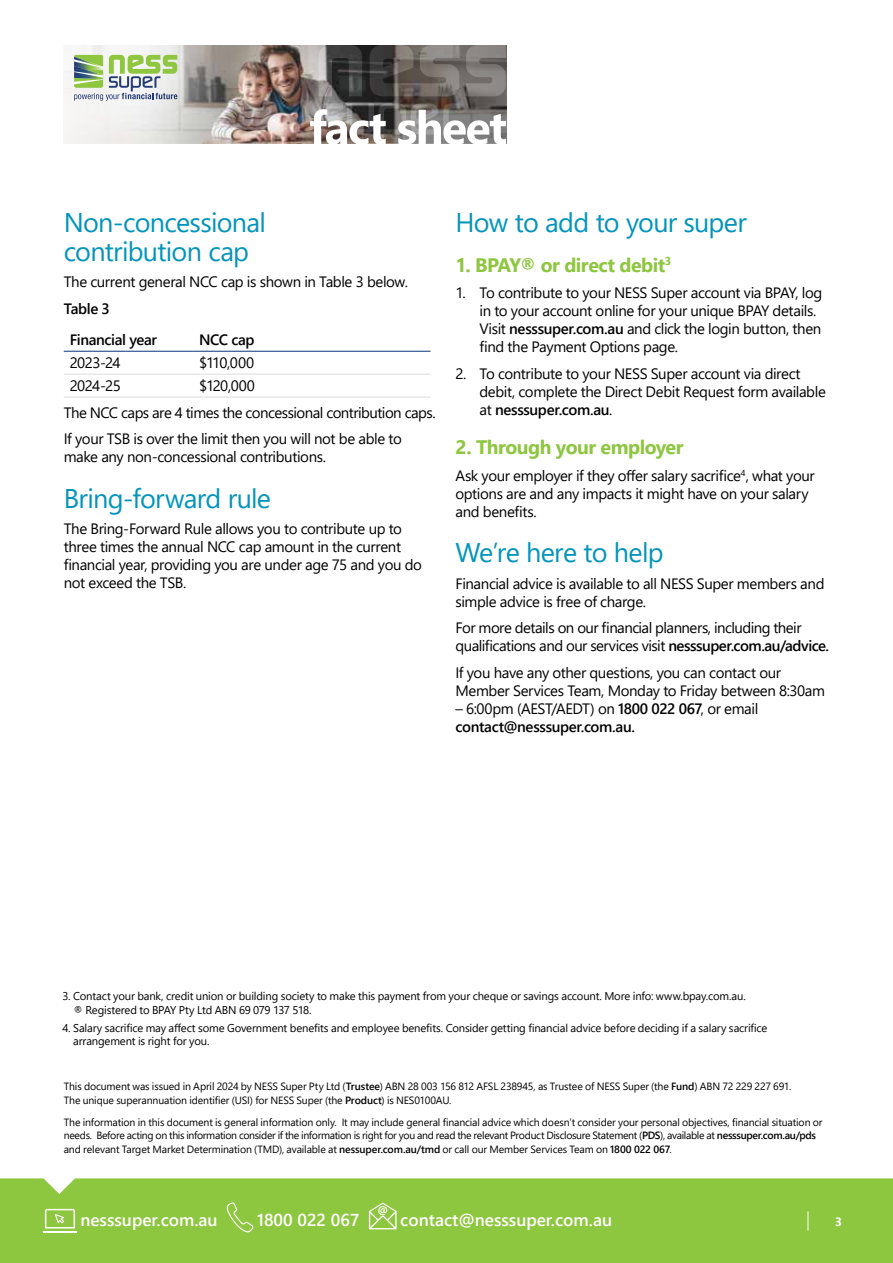
<style>
.page{position:relative;width:893px;height:1263px;background:#fff}
.page>*{position:absolute;margin:0;border:0;box-sizing:border-box;transform-origin:0 0}
.t1{font:27px/28.5px "Segoe UI";letter-spacing:-.025em;color:#0394bb}
.t2{font:700 19.5px "Segoe UI";letter-spacing:-.025em;color:#8dc63f}
.t3{font:600 17.25px "Segoe UI";color:#fff}
.t4{font:15px/18px "Segoe UI";letter-spacing:-.025em;color:#000}
.t5{font:600 15px/31.3px "Segoe UI";letter-spacing:-.025em;color:#000}
.t6{font:700 12px "Segoe UI";color:#fff}
.t7{font:11.25px/13.5px "Segoe UI";letter-spacing:-.015em;color:#000}
.t8{font:10.5px/13.5px "Segoe UI";letter-spacing:-.015em;color:#000}
.s1{font-weight:600}
.s2{font-weight:400}
</style>
<div class="page">
<div style="left:0;top:1178px;width:893px;height:85px;background:#8dc63f"></div>
<svg style="left:808px;top:1211px;width:1px;height:19px"></svg>
<hr style="left:43px;top:1231px;width:34px;height:1px;background:#fff">
<svg style="left:45px;top:1209px;width:30px;height:19px"></svg>
<svg style="left:227px;top:1202px;width:26px;height:30px"></svg>
<svg style="left:369px;top:1203px;width:28px;height:26px"></svg>
<hr style="left:64px;top:374px;width:129px;height:1px;background:#dcddde">
<hr style="left:193px;top:374px;width:237px;height:1px;background:#dcddde">
<hr style="left:64px;top:397px;width:129px;height:1px;background:#dcddde">
<hr style="left:193px;top:397px;width:237px;height:1px;background:#dcddde">
<hr style="left:64px;top:351px;width:129px;height:1px;background:#06357a">
<hr style="left:193px;top:351px;width:237px;height:1px;background:#06357a">
<img style="left:64px;top:45px;width:442px;height:99px">
<svg style="left:74px;top:55px;width:103px;height:46px"></svg>
<svg style="left:319px;top:45px;width:43px;height:51px;background:#545353"></svg>
<svg style="left:370px;top:45px;width:90px;height:51px;background:#65605c"></svg>
<svg style="left:466px;top:45px;width:40px;height:51px;background:#817c79"></svg>
<svg style="left:310px;top:103px;width:196px;height:41px"></svg>
<h1 class="t1" style="left:64px;top:206px;width:204px">Non-concessional contribution cap</h1>
<p class="t4" style="left:64px;top:272px;width:346px">The current general NCC cap is shown in Table 3 below.</p>
<p class="t5" style="left:70px;top:292px;width:89px;text-indent:-6px">Table 3<br>Financial year</p>
<p class="t5" style="left:199px;top:323px;width:57px">NCC cap</p>
<p class="t4" style="left:70px;top:352px;width:52px">2023-24</p>
<p class="t4" style="left:199px;top:352px;width:56px">$110,000</p>
<p class="t4" style="left:70px;top:375px;width:52px">2024-25</p>
<p class="t4" style="left:64px;top:371px;width:373px;line-height:26.5px;text-indent:135px">$120,000<br>The NCC caps are 4 times the concessional contribution caps.<br>If your TSB is over the limit then you will not be able to</p>
<p class="t4" style="left:64px;top:447px;width:264px">make any non-concessional contributions.</p>
<h1 class="t1" style="left:64px;top:482px;width:209px">Bring-forward rule</h1>
<p class="t4" style="left:64px;top:519px;width:360px">The Bring-Forward Rule allows you to contribute up to three times the annual NCC cap amount in the current financial year, providing you are under age 75 and you do not exceed the TSB.</p>
<h1 class="t1" style="left:455px;top:206px;width:293px">How to add to your super</h1>
<h2 class="t2" style="left:455px;top:246px;width:217px">1. BPAY® or direct debit<sup>3</sup></h2>
<p class="t4" style="left:479px;top:283px;width:344px;text-indent:-24px">1. To contribute to your NESS Super account via BPAY, log in to your account online for your unique BPAY details.<br>Visit <span class="s1">nesssuper.com.au</span> and click the login button, then find the Payment Options page.</p>
<p class="t4" style="left:479px;top:363px;width:348px;text-indent:-24px">2. To contribute to your NESS Super account via direct debit, complete the Direct Debit Request form available at <span class="s1">nesssuper.com.au</span>.</p>
<h2 class="t2" style="left:455px;top:429px;width:230px">2. Through your employer</h2>
<p class="t4" style="left:455px;top:465px;width:361px">Ask your employer if they offer salary sacrifice<sup>4</sup>, what your options are and any impacts it might have on your salary and benefits.</p>
<h1 class="t1" style="left:455px;top:536px;width:210px">We’re here to help</h1>
<p class="t4" style="left:455px;top:573px;width:370px">Financial advice is available to all NESS Super members and simple advice is free of charge.</p>
<p class="t4" style="left:455px;top:618px;width:375px">For more details on our financial planners, including their qualifications and our services visit <span class="s1">nesssuper.com.au/advice.</span></p>
<p class="t4" style="left:455px;top:662px;width:371px">If you have any other questions, you can contact our<br>Member Services Team, Monday to Friday between 8:30am</p>
<p class="t5" style="left:455px;top:698px;width:304px;line-height:18px"><span class="s2">– 6:00pm (AEST/AEDT) on</span> 1800 022 067<span class="s2">, or email </span>contact@nesssuper.com.au.</p>
<p class="t7" style="left:73px;top:989px;width:674px;text-indent:-11px">3. Contact your bank, credit union or building society to make this payment from your cheque or savings account. More info: www.bpay.com.au. ® Registered to BPAY Pty Ltd ABN 69 079 137 518.</p>
<p class="t7" style="left:73px;top:1020px;width:696px;text-indent:-11px">4. Salary sacrifice may affect some Government benefits and employee benefits. Consider getting financial advice before deciding if a salary sacrifice arrangement is right for you.</p>
<p class="t8" style="left:64px;top:1079px;width:729px">This document was issued in April 2024 by NESS Super Pty Ltd (<span class="s1">Trustee</span>) ABN 28 003 156 812 AFSL 238945, as Trustee of NESS Super (the <span class="s1">Fund</span>) ABN 72 229 227 691.<br>The unique superannuation identifier (USI) for NESS Super (the <span class="s1">Product</span>) is NES0100AU.</p>
<p class="t8" style="left:64px;top:1114px;width:760px">The information in this document is general information only. It may include general financial advice which doesn’t consider your personal objectives, financial situation or needs. Before acting on this information consider if the information is right for you and read the relevant Product Disclosure Statement (<span class="s1">PDS</span>), available at <span class="s1">nesssuper.com.au/pds </span>and relevant Target Market Determination (TMD), available at <span class="s1">nessuper.com.au/tmd</span> or call our Member Services Team on <span class="s1">1800 022 067</span>.</p>
<p class="t3" style="left:80px;top:1204px;width:139px">nesssuper.com.au</p>
<p class="t3" style="left:257px;top:1204px;width:104px">1800 022 067</p>
<p class="t3" style="left:400px;top:1204px;width:213px">contact@nesssuper.com.au</p>
<p class="t6" style="left:835px;top:1210px;width:8px">3</p>
</div>
